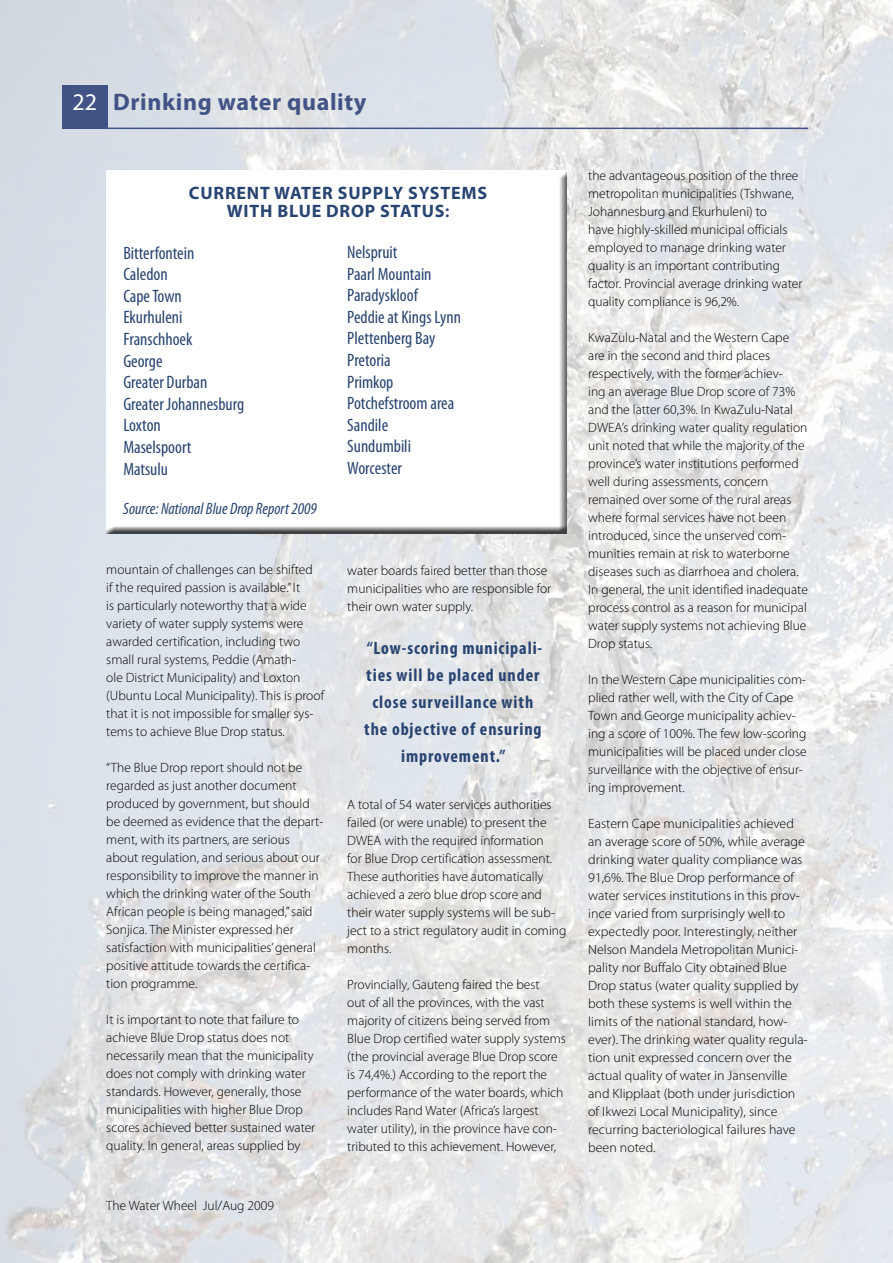
<style>
.page{position:relative;width:893px;height:1263px;background:#fff}
.page>*{position:absolute;margin:0;border:0;box-sizing:border-box;transform-origin:0 0}
.t1{font:700 24px "Myriad Pro";letter-spacing:.025em;color:#425385}
.t2{font:condensed 18px/21.6px "Myriad Pro";color:#284471}
.t3{font:700 condensed 18px/27px "Myriad Pro";letter-spacing:.05em;color:#284471;text-align:center}
.t4{font:700 18px/18px "Myriad Pro";letter-spacing:.045em;color:#284471;text-align:center}
.t5{font:italic condensed 16.5px "Myriad Pro";color:#284471}
.t6{font:300 13.5px/18px "Myriad Pro";color:#000}
.s1{font-weight:400;color:#fff}
.s2{font-weight:600}
</style>
<div class="page">
<img style="left:0;top:0;width:893px;height:1263px">
<hr style="left:106px;top:128px;width:702px;height:1px;background:#425385">
<div style="left:62px;top:85px;width:45px;height:44px;background:#425385"></div>
<div style="left:105px;top:169px;width:464px;height:366px;background:#fff"></div>
<h1 class="t1" style="left:72px;top:86px;width:295px"><span class="s1">22</span> DRINKING WATER QUALITY</h1>
<h2 class="t4" style="left:189px;top:184px;width:300px">CURRENT WATER SUPPLY SYSTEMS<br>WITH BLUE DROP STATUS<span class="s2">:</span></h2>
<h2 class="t2" style="left:123px;top:242px;width:122px">Bitterfontein<br>Caledon<br>Cape Town<br>Ekurhuleni<br>Franschhoek<br>George<br>Greater Durban<br>Greater Johannesburg<br>Loxton<br>Maselspoort<br>Matsulu</h2>
<p class="t5" style="left:123px;top:499px;width:195px">Source: National Blue Drop Report 2009</p>
<h2 class="t2" style="left:347px;top:241px;width:115px">Nelspruit<br>Paarl Mountain<br>Paradyskloof<br>Peddie at Kings Lynn<br>Plettenberg Bay<br>Pretoria<br>Primkop<br>Potchefstroom area<br>Sandile<br>Sundumbili<br>Worcester</h2>
<p class="t6" style="left:106px;top:560px;width:219px">mountain of challenges can be shifted<br>if the required passion is available.” It<br>is particularly noteworthy that a wide variety of water supply systems were awarded certification, including two small rural systems, Peddie (Amath-<br>ole District Municipality) and Loxton (Ubuntu Local Municipality). This is proof that it is not impossible for smaller sys&shy;tems to achieve Blue Drop status.</p>
<p class="t6" style="left:106px;top:758px;width:219px">“The Blue Drop report should not be regarded as just another document produced by government, but should be deemed as evidence that the depart&shy;ment, with its partners, are serious about regulation, and serious about our responsibility to improve the manner in which the drinking water of the South African people is being managed,” said Sonjica. The Minister expressed her satisfaction with municipalities’ general positive attitude towards the certifica&shy;tion programme.</p>
<p class="t6" style="left:106px;top:1010px;width:210px">It is important to note that failure to achieve Blue Drop status does not necessarily mean that the municipality does not comply with drinking water standards. However, generally, those municipalities with higher Blue Drop scores achieved better sustained water quality. In general, areas supplied by</p>
<p class="t6" style="left:106px;top:1197px;width:169px">The Water Wheel Jul/Aug 2009</p>
<p class="t6" style="left:347px;top:561px;width:205px">water boards faired better than those municipalities who are responsible for their own water supply.</p>
<h2 class="t3" style="left:364px;top:634px;width:180px">“Low-scoring municipali&shy;ties will be placed under close surveillance with the objective of ensuring improvement.”</h2>
<p class="t6" style="left:347px;top:795px;width:221px">A total of 54 water services authorities failed (or were unable) to present the DWEA with the required information<br>for Blue Drop certification assessment.<br>These authorities have automatically achieved a zero blue drop score and their water supply systems will be sub&shy;ject to a strict regulatory audit in coming months.</p>
<p class="t6" style="left:347px;top:975px;width:220px">Provincially, Gauteng faired the best<br>out of all the provinces, with the vast majority of citizens being served from Blue Drop certified water supply systems (the provincial average Blue Drop score is 74,4%.) According to the report the performance of the water boards, which includes Rand Water (Africa’s largest water utility), in the province have con&shy;tributed to this achievement. However,</p>
<p class="t6" style="left:588px;top:166px;width:216px">the advantageous position of the three metropolitan municipalities (Tshwane, Johannesburg and Ekurhuleni) to<br>have highly-skilled municipal officials employed to manage drinking water quality is an important contributing factor. Provincial average drinking water quality compliance is 96,2%.</p>
<p class="t6" style="left:588px;top:328px;width:221px">KwaZulu-Natal and the Western Cape are in the second and third places respectively, with the former achiev-<br>ing an average Blue Drop score of 73% and the latter 60,3%. In KwaZulu-Natal DWEA’s drinking water quality regulation unit noted that while the majority of the province’s water institutions performed well during assessments, concern remained over some of the rural areas where formal services have not been introduced, since the unserved com&shy;munities remain at risk to waterborne diseases such as diarrhoea and cholera.<br>In general, the unit identified inadequate process control as a reason for municipal water supply systems not achieving Blue Drop status.</p>
<p class="t6" style="left:588px;top:670px;width:220px">In the Western Cape municipalities com&shy;plied rather well, with the City of Cape Town and George municipality achiev&shy;ing a score of 100%. The few low-scoring municipalities will be placed under close surveillance with the objective of ensur&shy;ing improvement.</p>
<p class="t6" style="left:588px;top:815px;width:221px">Eastern Cape municipalities achieved an average score of 50%, while average drinking water quality compliance was 91,6%. The Blue Drop performance of water services institutions in this prov&shy;ince varied from surprisingly well to expectedly poor. Interestingly, neither Nelson Mandela Metropolitan Munici&shy;pality nor Buffalo City obtained Blue Drop status (water quality supplied by both these systems is well within the limits of the national standard, how&shy;ever). The drinking water quality regula&shy;tion unit expressed concern over the actual quality of water in Jansenville and Klipplaat (both under jurisdiction of Ikwezi Local Municipality), since recurring bacteriological failures have been noted.</p>
</div>
